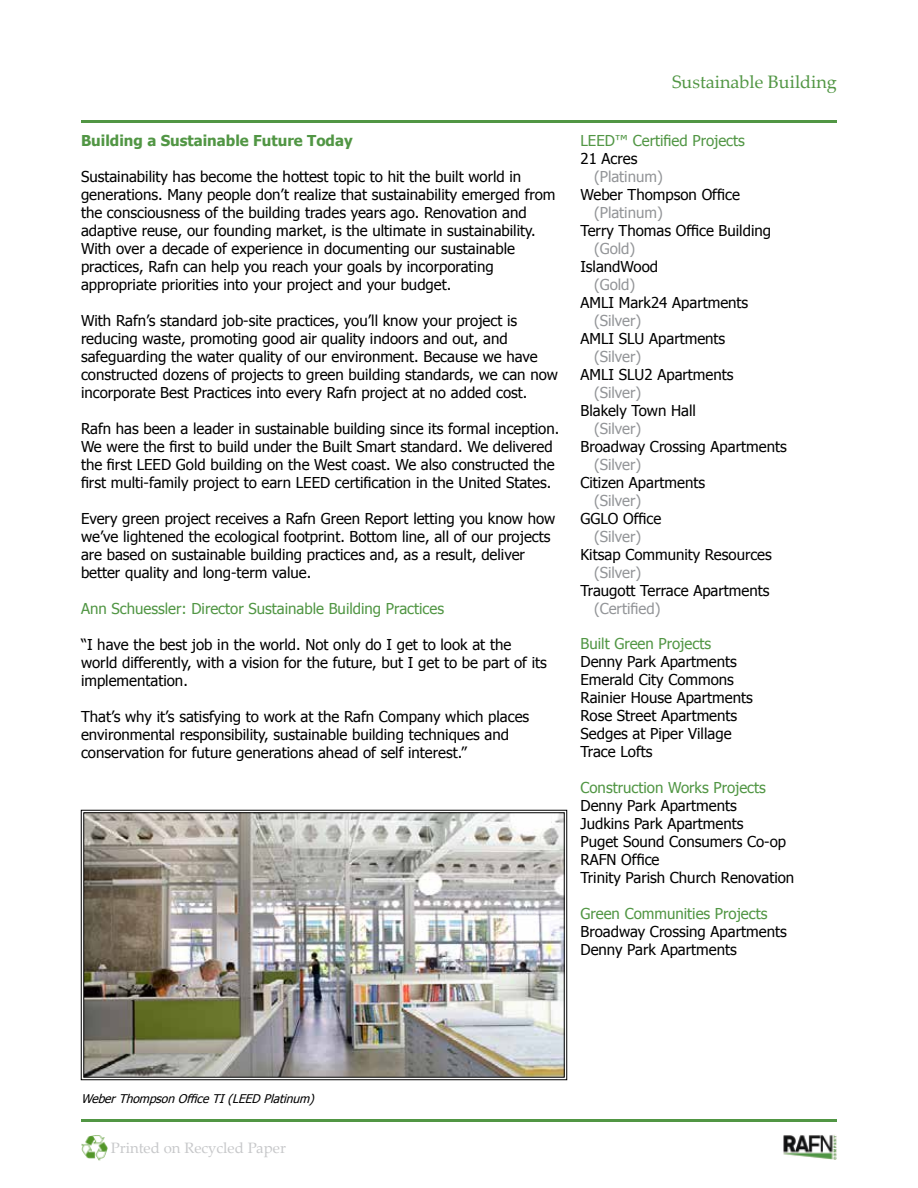
<style>
.page{position:relative;width:918px;height:1188px;background:#fff}
.page>*{position:absolute;margin:0;border:0;box-sizing:border-box;transform-origin:0 0}
.t1{font:18px "Palatino Linotype";color:#519644}
.t2{font:15px/18px "Tahoma";color:#000}
.t3{font:15px "Tahoma";color:#519644}
.t4{font:15px "Tahoma";color:#939598}
.t5{font:700 15px "Tahoma";color:#519644}
.t6{font:15px "Palatino Linotype";color:#c7c8ca}
.t7{font:italic 12px "Tahoma";color:#000}
</style>
<div class="page">
<hr style="left:81px;top:120px;width:756px;height:3px;background:#519644">
<img style="left:783px;top:1135px;width:54px;height:25px">
<img style="left:81px;top:1135px;width:27px;height:26px">
<hr style="left:81px;top:1119px;width:756px;height:3px;background:#519644">
<svg style="left:81px;top:810px;width:486px;height:270px"></svg>
<img style="left:83px;top:812px;width:482px;height:266px">
<p class="t5" style="left:81px;top:130px;width:273px">Building a Sustainable Future Today</p>
<p class="t2" style="left:81px;top:167px;width:476px">Sustainability has become the hottest topic to hit the built world in generations. Many people don’t realize that sustainability emerged from the consciousness of the building trades years ago. Renovation and adaptive reuse, our founding market, is the ultimate in sustainability.<br>With over a decade of experience in documenting our sustainable practices, Rafn can help you reach your goals by incorporating appropriate priorities into your project and your budget.</p>
<p class="t2" style="left:81px;top:311px;width:479px">With Rafn’s standard job-site practices, you’ll know your project is reducing waste, promoting good air quality indoors and out, and safeguarding the water quality of our environment. Because we have constructed dozens of projects to green building standards, we can now incorporate Best Practices into every Rafn project at no added cost.</p>
<p class="t2" style="left:81px;top:419px;width:480px">Rafn has been a leader in sustainable building since its formal inception.<br>We were the first to build under the Built Smart standard. We delivered the first LEED Gold building on the West coast. We also constructed the first multi-family project to earn LEED certification in the United States.</p>
<p class="t2" style="left:81px;top:509px;width:476px">Every green project receives a Rafn Green Report letting you know how we’ve lightened the ecological footprint. Bottom line, all of our projects are based on sustainable building practices and, as a result, deliver better quality and long-term value.</p>
<p class="t3" style="left:81px;top:599px;width:365px">Ann Schuessler: Director Sustainable Building Practices</p>
<p class="t2" style="left:81px;top:635px;width:467px">“I have the best job in the world. Not only do I get to look at the world differently, with a vision for the future, but I get to be part of its implementation.</p>
<p class="t2" style="left:81px;top:707px;width:450px">That’s why it’s satisfying to work at the Rafn Company which places environmental responsibility, sustainable building techniques and conservation for future generations ahead of self interest.”</p>
<p class="t1" style="left:672px;top:69px;width:166px">Sustainable Building</p>
<p class="t3" style="left:580px;top:131px;width:166px">LEED™ Certified Projects</p>
<p class="t2" style="left:580px;top:149px;width:58px">21 Acres</p>
<p class="t4" style="left:594px;top:167px;width:70px">(Platinum)</p>
<p class="t2" style="left:580px;top:185px;width:161px">Weber Thompson Office</p>
<p class="t4" style="left:594px;top:203px;width:70px">(Platinum)</p>
<p class="t2" style="left:580px;top:221px;width:192px">Terry Thomas Office Building</p>
<p class="t4" style="left:594px;top:239px;width:43px">(Gold)</p>
<p class="t2" style="left:580px;top:257px;width:79px">IslandWood</p>
<p class="t4" style="left:594px;top:275px;width:43px">(Gold)</p>
<p class="t2" style="left:580px;top:293px;width:169px">AMLI Mark24 Apartments</p>
<p class="t4" style="left:594px;top:311px;width:49px">(Silver)</p>
<p class="t2" style="left:580px;top:329px;width:146px">AMLI SLU Apartments</p>
<p class="t4" style="left:594px;top:347px;width:49px">(Silver)</p>
<p class="t2" style="left:580px;top:365px;width:155px">AMLI SLU2 Apartments</p>
<p class="t4" style="left:594px;top:383px;width:49px">(Silver)</p>
<p class="t2" style="left:580px;top:401px;width:117px">Blakely Town Hall</p>
<p class="t4" style="left:594px;top:419px;width:49px">(Silver)</p>
<p class="t2" style="left:580px;top:437px;width:208px">Broadway Crossing Apartments</p>
<p class="t4" style="left:594px;top:455px;width:49px">(Silver)</p>
<p class="t2" style="left:580px;top:473px;width:126px">Citizen Apartments</p>
<p class="t4" style="left:594px;top:491px;width:49px">(Silver)</p>
<p class="t2" style="left:580px;top:509px;width:82px">GGLO Office</p>
<p class="t4" style="left:594px;top:527px;width:49px">(Silver)</p>
<p class="t2" style="left:580px;top:545px;width:193px">Kitsap Community Resources</p>
<p class="t4" style="left:594px;top:563px;width:49px">(Silver)</p>
<p class="t2" style="left:580px;top:581px;width:190px">Traugott Terrace Apartments</p>
<p class="t4" style="left:594px;top:599px;width:68px">(Certified)</p>
<p class="t3" style="left:580px;top:633px;width:132px">Built Green Projects</p>
<p class="t2" style="left:580px;top:652px;width:174px">Denny Park Apartments<br>Emerald City Commons<br>Rainier House Apartments<br>Rose Street Apartments<br>Sedges at Piper Village<br>Trace Lofts</p>
<p class="t3" style="left:580px;top:777px;width:187px">Construction Works Projects</p>
<p class="t2" style="left:580px;top:796px;width:215px">Denny Park Apartments<br>Judkins Park Apartments<br>Puget Sound Consumers Co-op<br>RAFN Office<br>Trinity Parish Church Renovation</p>
<p class="t3" style="left:580px;top:903px;width:188px">Green Communities Projects</p>
<p class="t2" style="left:580px;top:922px;width:208px">Broadway Crossing Apartments<br>Denny Park Apartments</p>
<p class="t7" style="left:81px;top:1090px;width:238px">WeberThompsonOfficeTI(LEED Platinum)</p>
<p class="t6" style="left:111px;top:1137px;width:177px">Printed on Recycled Paper</p>
</div>
